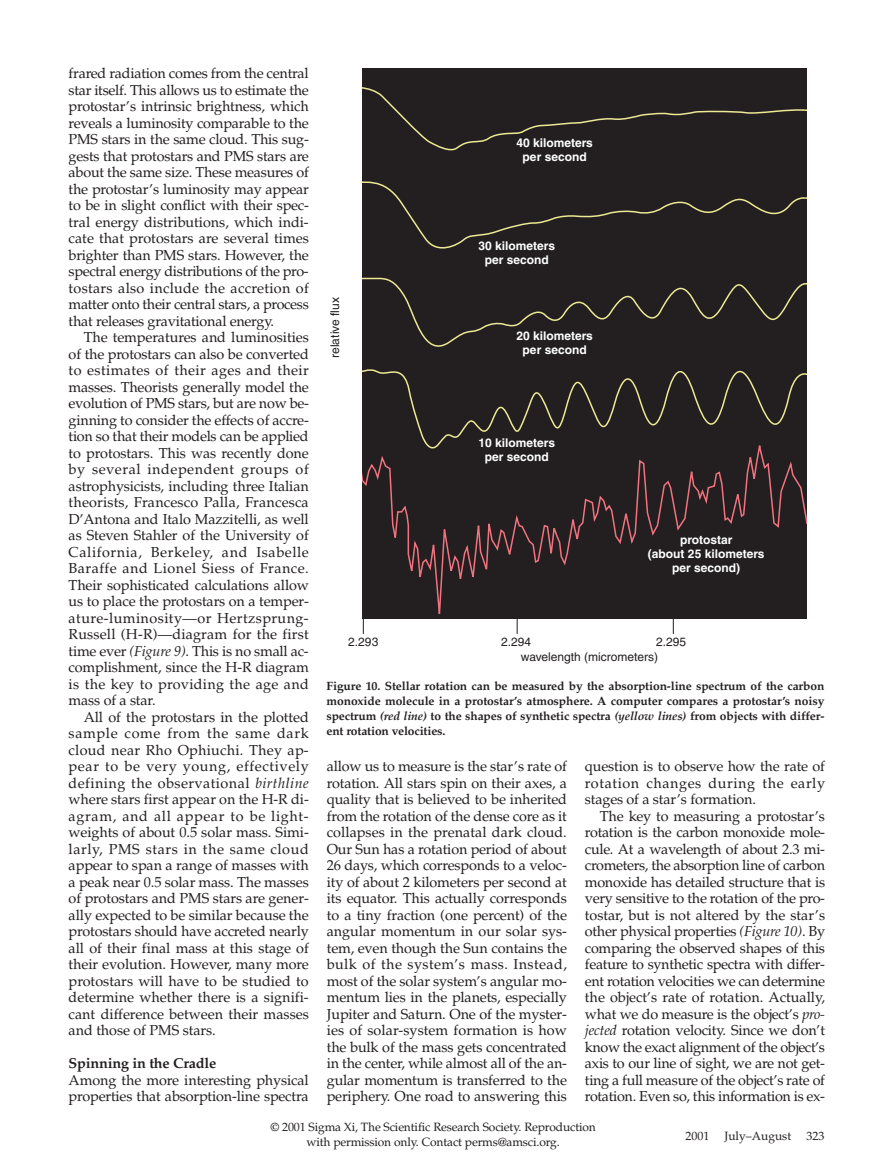
<style>
.page{position:relative;width:884px;height:1175px;background:#fff}
.page>*{position:absolute;margin:0;border:0;box-sizing:border-box;transform-origin:0 0}
.t1{font:14.4px/16.5px "Palatino";letter-spacing:-.01em;color:#231f20;text-align:justify}
.t2{font:700 14.4px "Palatino";letter-spacing:-.01em;color:#231f20}
.t3{font:700 12px/15px "Palatino";letter-spacing:-.01em;color:#231f20;text-align:justify}
.t4{font:700 12px/14.2px "Helvetica";color:#fff;text-align:center}
.t5{font:12px/15px "Palatino";letter-spacing:-.01em;color:#231f20;text-align:center}
.t6{font:12px "Helvetica";color:#231f20}
.s1{font-style:italic}
</style>
<div class="page">
<div style="left:362px;top:68px;width:444px;height:551px;background:#231f20"></div>
<svg style="left:362px;top:87px;width:444px;height:354px"></svg>
<svg style="left:362px;top:441px;width:444px;height:173px"></svg>
<svg style="left:517px;top:619px;width:1px;height:15px"></svg>
<svg style="left:363px;top:619px;width:1px;height:15px"></svg>
<svg style="left:673px;top:619px;width:1px;height:15px"></svg>
<p class="t1" style="left:69px;top:66px;width:242px">frared radiation comes from the central star itself. This allows us to estimate the protostar’s intrinsic brightness, which reveals a luminosity comparable to the PMS stars in the same cloud. This sug&shy;gests that protostars and PMS stars are about the same size. These measures of the protostar’s luminosity may appear to be in slight conflict with their spec&shy;tral energy distributions, which indi&shy;cate that protostars are several times brighter than PMS stars. However, the spectral energy distributions of the pro&shy;tostars also include the accretion of matter onto their central stars, a process that releases gravitational energy.</p>
<p class="t1" style="left:69px;top:330px;width:242px;text-indent:15px">The temperatures and luminosities of the protostars can also be converted to estimates of their ages and their masses. Theorists generally model the evolution of PMS stars, but are now be&shy;ginning to consider the effects of accre&shy;tion so that their models can be applied to protostars. This was recently done by several independent groups of astrophysicists, including three Italian theorists, Francesco Palla, Francesca D’Antona and Italo Mazzitelli, as well as Steven Stahler of the University of California, Berkeley, and Isabelle Baraffe and Lionel Siess of France.<br>Their sophisticated calculations allow us to place the protostars on a temper&shy;ature-luminosity—or Hertzsprung-Russell (H-R)—diagram for the first time ever <span class="s1">(Figure 9)</span>. This is no small ac&shy;complishment, since the H-R diagram is the key to providing the age and mass of a star.</p>
<p class="t1" style="left:69px;top:710px;width:242px;text-indent:15px">All of the protostars in the plotted sample come from the same dark cloud near Rho Ophiuchi. They ap&shy;pear to be very young, effectively defining the observational <span class="s1">birthline </span>where stars first appear on the H-R di&shy;agram, and all appear to be light&shy;weights of about 0.5 solar mass. Simi&shy;larly, PMS stars in the same cloud appear to span a range of masses with a peak near 0.5 solar mass. The masses of protostars and PMS stars are gener&shy;ally expected to be similar because the protostars should have accreted nearly all of their final mass at this stage of their evolution. However, many more protostars will have to be studied to determine whether there is a signifi&shy;cant difference between their masses and those of PMS stars.</p>
<p class="t2" style="left:69px;top:1058px;width:149px">Spinning in the Cradle</p>
<p class="t1" style="left:69px;top:1073px;width:242px">Among the more interesting physical properties that absorption-line spectra</p>
<p class="t4" style="left:516px;top:137px;width:78px">40 kilometers per second</p>
<p class="t4" style="left:478px;top:240px;width:78px">30 kilometers per second</p>
<p class="t6" style="left:330px;top:358px;width:62px;rotate:-90deg">relative flux</p>
<p class="t4" style="left:516px;top:330px;width:78px">20 kilometers per second</p>
<p class="t4" style="left:478px;top:437px;width:78px">10 kilometers per second</p>
<p class="t4" style="left:648px;top:534px;width:118px">protostar<br>(about 25 kilometers per second)</p>
<p class="t6" style="left:348px;top:637px;width:32px">2.293</p>
<p class="t6" style="left:501px;top:637px;width:32px">2.294</p>
<p class="t6" style="left:656px;top:637px;width:32px">2.295</p>
<p class="t6" style="left:521px;top:653px;width:139px">wavelength (micrometers)</p>
<p class="t3" style="left:326px;top:679px;width:499px">Figure 10. Stellar rotation can be measured by the absorption-line spectrum of the carbon monoxide molecule in a protostar’s atmosphere. A computer compares a protostar’s noisy spectrum <span class="s1">(red line)</span> to the shapes of synthetic spectra <span class="s1">(yellow lines)</span> from objects with differ&shy;ent rotation velocities.</p>
<p class="t1" style="left:327px;top:759px;width:242px">allow us to measure is the star’s rate of rotation. All stars spin on their axes, a quality that is believed to be inherited from the rotation of the dense core as it collapses in the prenatal dark cloud.<br>Our Sun has a rotation period of about 26 days, which corresponds to a veloc&shy;ity of about 2 kilometers per second at its equator. This actually corresponds to a tiny fraction (one percent) of the angular momentum in our solar sys&shy;tem, even though the Sun contains the bulk of the system’s mass. Instead, most of the solar system’s angular mo&shy;mentum lies in the planets, especially Jupiter and Saturn. One of the myster&shy;ies of solar-system formation is how the bulk of the mass gets concentrated in the center, while almost all of the an&shy;gular momentum is transferred to the periphery. One road to answering this</p>
<p class="t1" style="left:585px;top:759px;width:242px">question is to observe how the rate of rotation changes during the early stages of a star’s formation.</p>
<p class="t1" style="left:585px;top:809px;width:242px;text-indent:15px">The key to measuring a protostar’s rotation is the carbon monoxide mole&shy;cule. At a wavelength of about 2.3 mi&shy;crometers, the absorption line of carbon monoxide has detailed structure that is very sensitive to the rotation of the pro&shy;tostar, but is not altered by the star’s other physical properties <span class="s1">(Figure 10)</span>. By comparing the observed shapes of this feature to synthetic spectra with differ&shy;ent rotation velocities we can determine the object’s rate of rotation. Actually, what we do measure is the object’s <span class="s1">pro&shy;jected</span> rotation velocity. Since we don’t know the exact alignment of the object’s axis to our line of sight, we are not get&shy;ting a full measure of the object’s rate of rotation. Even so, this information is ex-</p>
<p class="t5" style="left:685px;top:1129px;width:140px">2001 July–August 323</p>
<p class="t5" style="left:270px;top:1120px;width:327px">© 2001 Sigma Xi, The Scientific Research Society. Reproduction with permission only. Contact perms@amsci.org.</p>
</div>
